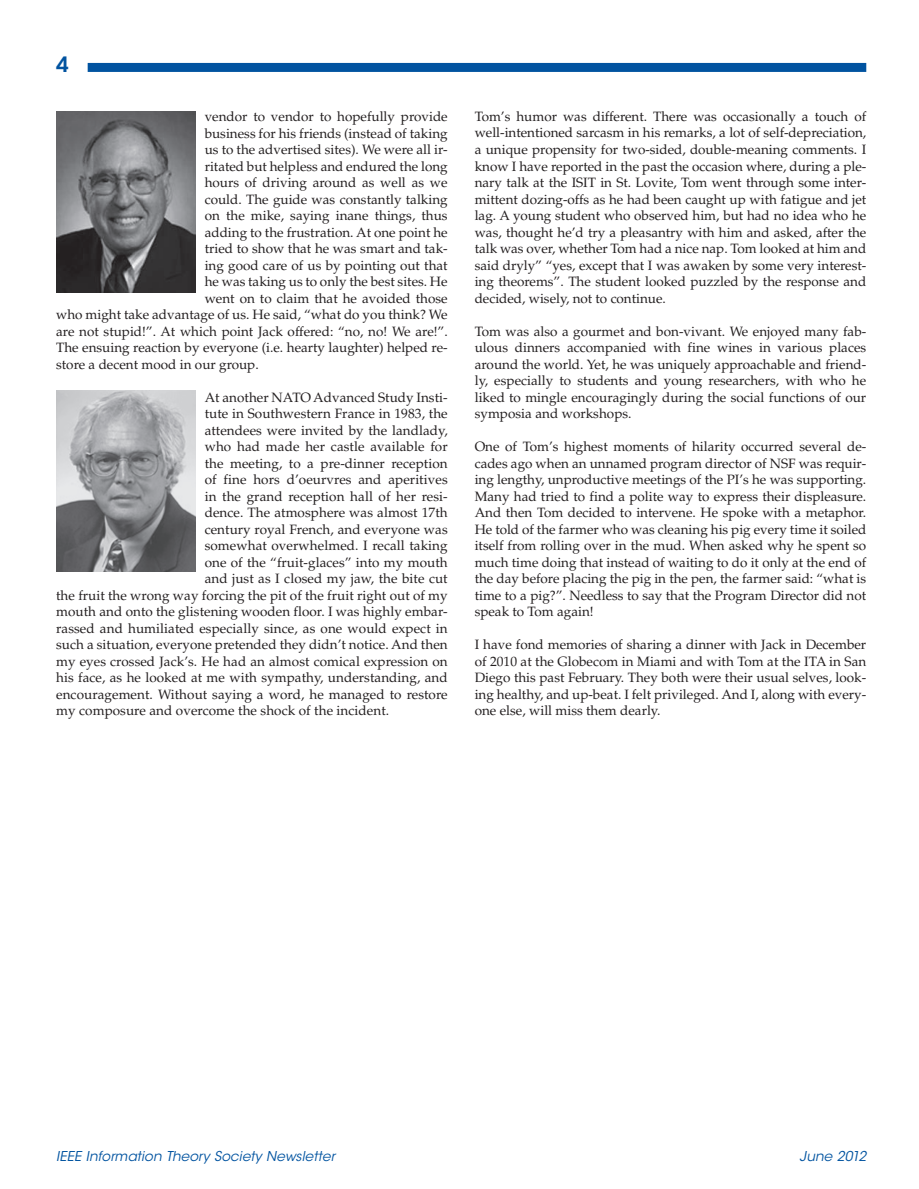
<style>
.page{position:relative;width:919px;height:1189px;background:#fff}
.page>*{position:absolute;margin:0;border:0;box-sizing:border-box;transform-origin:0 0}
.t1{font:600 21px "ITC Avant Garde Std";color:#0153a0}
.t2{font:13.5px/16.5px "Palatino LT Std";color:#231f20;text-align:justify}
.t3{font:italic 13.5px "ITC Avant Garde Std";letter-spacing:.01em;color:#0153a0}
</style>
<div class="page">
<div style="left:88px;top:63px;width:778px;height:9px;background:#0153a0"></div>
<img style="left:56px;top:111px;width:140px;height:181px">
<img style="left:56px;top:391px;width:140px;height:180px">
<h1 class="t1" style="left:56px;top:56px;width:14px">4</h1>
<p class="t2" style="left:205px;top:110px;width:245px">vendor to vendor to hopefully provide</p>
<p class="t2" style="left:205px;top:126px;width:244px">business for his friends (instead of taking</p>
<p class="t2" style="left:205px;top:143px;width:244px">us to the advertised sites). We were all ir-</p>
<p class="t2" style="left:205px;top:159px;width:245px">ritated but helpless and endured the long</p>
<p class="t2" style="left:205px;top:176px;width:244px">hours of driving around as well as we</p>
<p class="t2" style="left:205px;top:192px;width:245px">could. The guide was constantly talking</p>
<p class="t2" style="left:205px;top:209px;width:244px">on the mike, saying inane things, thus</p>
<p class="t2" style="left:205px;top:225px;width:245px">adding to the frustration. At one point he</p>
<p class="t2" style="left:205px;top:242px;width:245px">tried to show that he was smart and tak-</p>
<p class="t2" style="left:205px;top:258px;width:244px">ing good care of us by pointing out that</p>
<p class="t2" style="left:205px;top:275px;width:244px">he was taking us to only the best sites. He</p>
<p class="t2" style="left:205px;top:291px;width:244px">went on to claim that he avoided those</p>
<p class="t2" style="left:56px;top:308px;width:393px">who might take advantage of us. He said, “what do you think? We</p>
<p class="t2" style="left:56px;top:324px;width:393px">are not stupid!”. At which point Jack offered: “no, no! We are!”.</p>
<p class="t2" style="left:56px;top:341px;width:393px">The ensuing reaction by everyone (i.e. hearty laughter) helped re-</p>
<p class="t2" style="left:56px;top:357px;width:204px">store a decent mood in our group.</p>
<p class="t2" style="left:205px;top:390px;width:245px">At another NATO Advanced Study Insti-</p>
<p class="t2" style="left:205px;top:407px;width:245px">tute in Southwestern France in 1983, the</p>
<p class="t2" style="left:205px;top:423px;width:245px">attendees were invited by the landlady,</p>
<p class="t2" style="left:205px;top:440px;width:244px">who had made her castle available for</p>
<p class="t2" style="left:205px;top:456px;width:245px">the meeting, to a pre-dinner reception</p>
<p class="t2" style="left:205px;top:473px;width:245px">of fine hors d’oeurvres and aperitives</p>
<p class="t2" style="left:205px;top:489px;width:244px">in the grand reception hall of her resi-</p>
<p class="t2" style="left:205px;top:506px;width:245px">dence. The atmosphere was almost 17th</p>
<p class="t2" style="left:205px;top:522px;width:245px">century royal French, and everyone was</p>
<p class="t2" style="left:205px;top:539px;width:245px">somewhat overwhelmed. I recall taking</p>
<p class="t2" style="left:205px;top:555px;width:245px">one of the “fruit-glaces” into my mouth</p>
<p class="t2" style="left:205px;top:572px;width:244px">and just as I closed my jaw, the bite cut</p>
<p class="t2" style="left:56px;top:588px;width:393px">the fruit the wrong way forcing the pit of the fruit right out of my</p>
<p class="t2" style="left:56px;top:605px;width:393px">mouth and onto the glistening wooden floor. I was highly embar-</p>
<p class="t2" style="left:56px;top:621px;width:393px">rassed and humiliated especially since, as one would expect in</p>
<p class="t2" style="left:56px;top:638px;width:393px">such a situation, everyone pretended they didn’t notice. And then</p>
<p class="t2" style="left:56px;top:654px;width:393px">my eyes crossed Jack’s. He had an almost comical expression on</p>
<p class="t2" style="left:56px;top:671px;width:393px">his face, as he looked at me with sympathy, understanding, and</p>
<p class="t2" style="left:56px;top:687px;width:393px">encouragement. Without saying a word, he managed to restore</p>
<p class="t2" style="left:56px;top:704px;width:335px">my composure and overcome the shock of the incident.</p>
<p class="t2" style="left:475px;top:110px;width:393px">Tom’s humor was different. There was occasionally a touch of well-intentioned sarcasm in his remarks, a lot of self-depreciation, a unique propensity for two-sided, double-meaning comments. I know I have reported in the past the occasion where, during a ple&shy;nary talk at the ISIT in St. Lovite, Tom went through some inter&shy;mittent dozing-offs as he had been caught up with fatigue and jet lag. A young student who observed him, but had no idea who he was, thought he’d try a pleasantry with him and asked, after the talk was over, whether Tom had a nice nap. Tom looked at him and said dryly” “yes, except that I was awaken by some very interest&shy;ing theorems”. The student looked puzzled by the response and decided, wisely, not to continue.</p>
<p class="t2" style="left:475px;top:324px;width:393px">Tom was also a gourmet and bon-vivant. We enjoyed many fab&shy;ulous dinners accompanied with fine wines in various places around the world. Yet, he was uniquely approachable and friend&shy;ly, especially to students and young researchers, with who he liked to mingle encouragingly during the social functions of our symposia and workshops.</p>
<p class="t2" style="left:475px;top:440px;width:393px">One of Tom’s highest moments of hilarity occurred several de&shy;cades ago when an unnamed program director of NSF was requir&shy;ing lengthy, unproductive meetings of the PI’s he was supporting.<br>Many had tried to find a polite way to express their displeasure.<br>And then Tom decided to intervene. He spoke with a metaphor.<br>He told of the farmer who was cleaning his pig every time it soiled itself from rolling over in the mud. When asked why he spent so much time doing that instead of waiting to do it only at the end of the day before placing the pig in the pen, the farmer said: “what is time to a pig?”. Needless to say that the Program Director did not speak to Tom again!</p>
<p class="t2" style="left:475px;top:638px;width:393px">I have fond memories of sharing a dinner with Jack in December of 2010 at the Globecom in Miami and with Tom at the ITA in San Diego this past February. They both were their usual selves, look&shy;ing healthy, and up-beat. I felt privileged. And I, along with every&shy;one else, will miss them dearly.</p>
<p class="t3" style="left:56px;top:1150px;width:280px">IEEE Information Theory Society Newsletter</p>
<p class="t3" style="left:799px;top:1150px;width:68px">June 2012</p>
</div>
